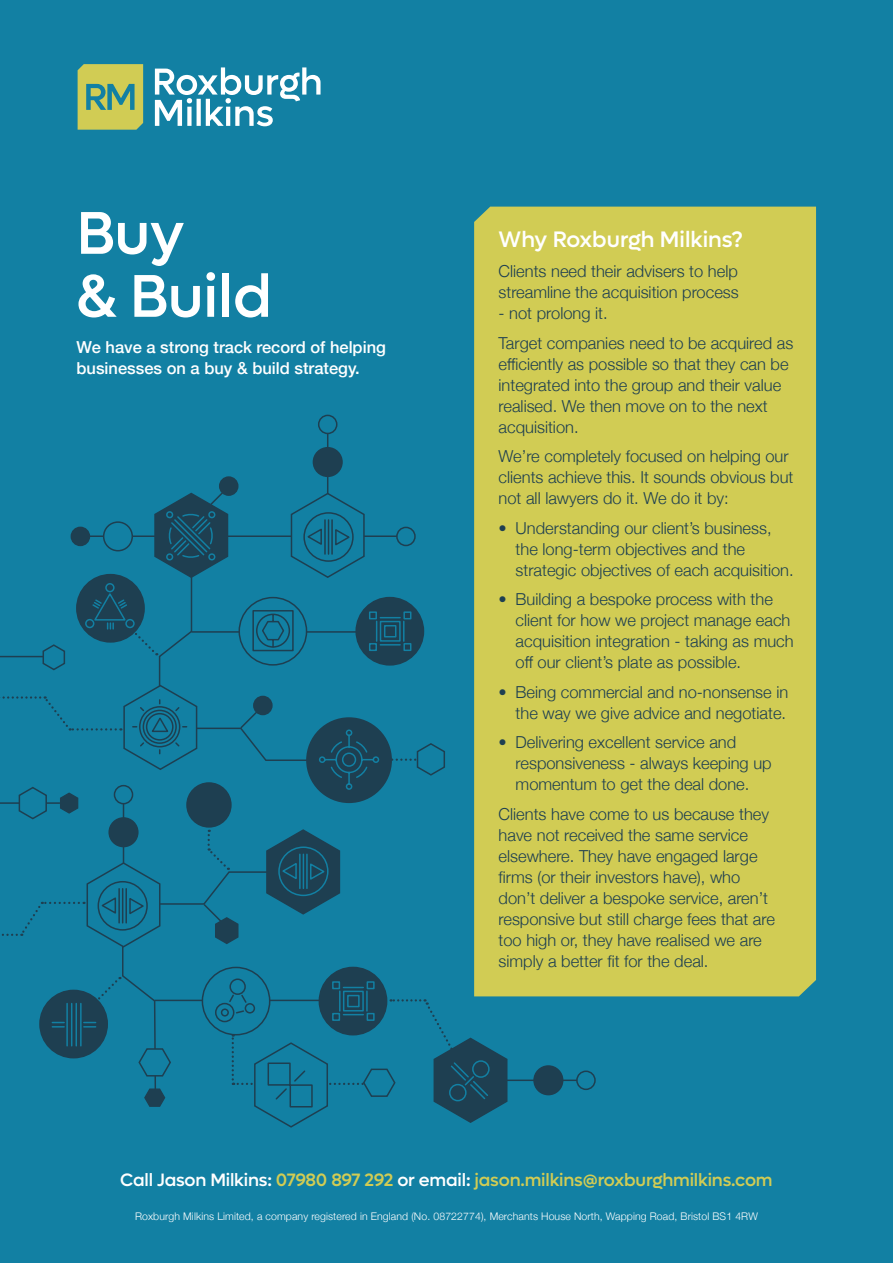
<style>
.page{position:relative;width:893px;height:1263px;background:#1280a3}
.page>*{position:absolute;margin:0;border:0;box-sizing:border-box;transform-origin:0 0}
.t1{font:500 60.45px/63px "Lufga";color:#fff}
.t2{font:500 22.5px "Lufga";color:#fff}
.t3{font:500 18px "Lufga";letter-spacing:-.01em;color:#d1cc54}
.t4{font:300 16.5px/21px "Helvetica Neue";color:#1e3f51}
.t5{font:500 16.5px/21px "Helvetica Neue";color:#fff}
.t6{font:300 10.5px "Helvetica Neue";letter-spacing:.01em;color:#fff}
.s1{color:#fff}
</style>
<div class="page">
<svg style="left:78px;top:64px;width:65px;height:66px;background:#afbe61"></svg>
<svg style="left:155px;top:67px;width:166px;height:59px"></svg>
<div style="left:474px;top:207px;width:342px;height:789px;background:#d1cc54"></div>
<hr style="left:454px;top:1079px;width:131px;height:2px;background:#1e3f51">
<div style="left:109px;top:818px;width:29px;height:28px;background:#1e3f51;border-radius:50%"></div>
<div style="left:108px;top:817px;width:31px;height:30px;border:2px solid #1e3f51;border-radius:50%"></div>
<div style="left:187px;top:783px;width:44px;height:44px;background:#1e3f51;border-radius:50%"></div>
<div style="left:186px;top:782px;width:46px;height:46px;border:2px solid #1e3f51;border-radius:50%"></div>
<div style="left:534px;top:1066px;width:29px;height:28px;background:#1e3f51;border-radius:50%"></div>
<div style="left:533px;top:1065px;width:30px;height:30px;border:2px solid #1e3f51;border-radius:50%"></div>
<div style="left:577px;top:1071px;width:18px;height:18px;background:#1280a3;border-radius:50%"></div>
<div style="left:576px;top:1070px;width:20px;height:20px;border:2px solid #1e3f51;border-radius:50%"></div>
<svg style="left:1px;top:828px;width:508px;height:300px"></svg>
<div style="left:220px;top:477px;width:18px;height:18px;background:#1e3f51;border-radius:50%"></div>
<div style="left:219px;top:476px;width:19px;height:20px;border:2px solid #1e3f51;border-radius:50%"></div>
<hr style="left:327px;top:422px;width:1px;height:87px;background:#1e3f51">
<div style="left:313px;top:448px;width:29px;height:28px;background:#1e3f51;border-radius:50%"></div>
<div style="left:313px;top:447px;width:30px;height:30px;border:2px solid #1e3f51;border-radius:50%"></div>
<div style="left:319px;top:415px;width:18px;height:18px;background:#1280a3;border-radius:50%"></div>
<div style="left:318px;top:415px;width:19px;height:19px;border:2px solid #1e3f51;border-radius:50%"></div>
<svg style="left:0;top:486px;width:445px;height:334px"></svg>
<h1 class="t1" style="left:77px;top:201px;width:197px">Buy<br>&amp; Build</h1>
<p class="t5" style="left:77px;top:335px;width:311px">We have a strong track record of helping businesses on a buy &amp; build strategy.</p>
<h2 class="t2" style="left:499px;top:227px;width:246px">Why Roxburgh Milkins?</h2>
<p class="t4" style="left:499px;top:259px;width:242px">Clients need their advisers to help streamline the acquisition process</p>
<p class="t4" style="left:499px;top:297px;width:296px;line-height:29.5px">- not prolong it.<br>Target companies need to be acquired as</p>
<p class="t4" style="left:499px;top:352px;width:292px">efficiently as possible so that they can be integrated into the group and their value realised. We then move on to the next acquisition.</p>
<p class="t4" style="left:499px;top:444px;width:296px">We’re completely focused on helping our clients achieve this. It sounds obvious but not all lawyers do it. We do it by:</p>
<p class="t4" style="left:516px;top:516px;width:280px;text-indent:-17px">• Understanding our client’s business, the long-term objectives and the strategic objectives of each acquisition.</p>
<p class="t4" style="left:516px;top:587px;width:280px;text-indent:-17px">• Building a bespoke process with the client for how we project manage each acquisition integration - taking as much off our client’s plate as possible.</p>
<p class="t4" style="left:499px;top:680px;width:291px;text-align:right">• Being commercial and no-nonsense in the way we give advice and negotiate.</p>
<p class="t4" style="left:516px;top:730px;width:258px;text-indent:-17px">• Delivering excellent service and responsiveness - always keeping up momentum to get the deal done.</p>
<p class="t4" style="left:499px;top:802px;width:278px">Clients have come to us because they have not received the same service elsewhere. They have engaged large firms (or their investors have), who don’t deliver a bespoke service, aren’t responsive but still charge fees that are too high or, they have realised we are simply a better fit for the deal.</p>
<p class="t3" style="left:120px;top:1169px;width:654px"><span class="s1">Call Jason Milkins:</span> 07980 897 292 <span class="s1">or email:</span> jason.milkins@roxburghmilkins.com</p>
<p class="t6" style="left:135px;top:1208px;width:624px">Roxburgh Milkins Limited, a company registered in England (No. 08722774), Merchants House North, Wapping Road, Bristol BS1 4RW</p>
</div>
